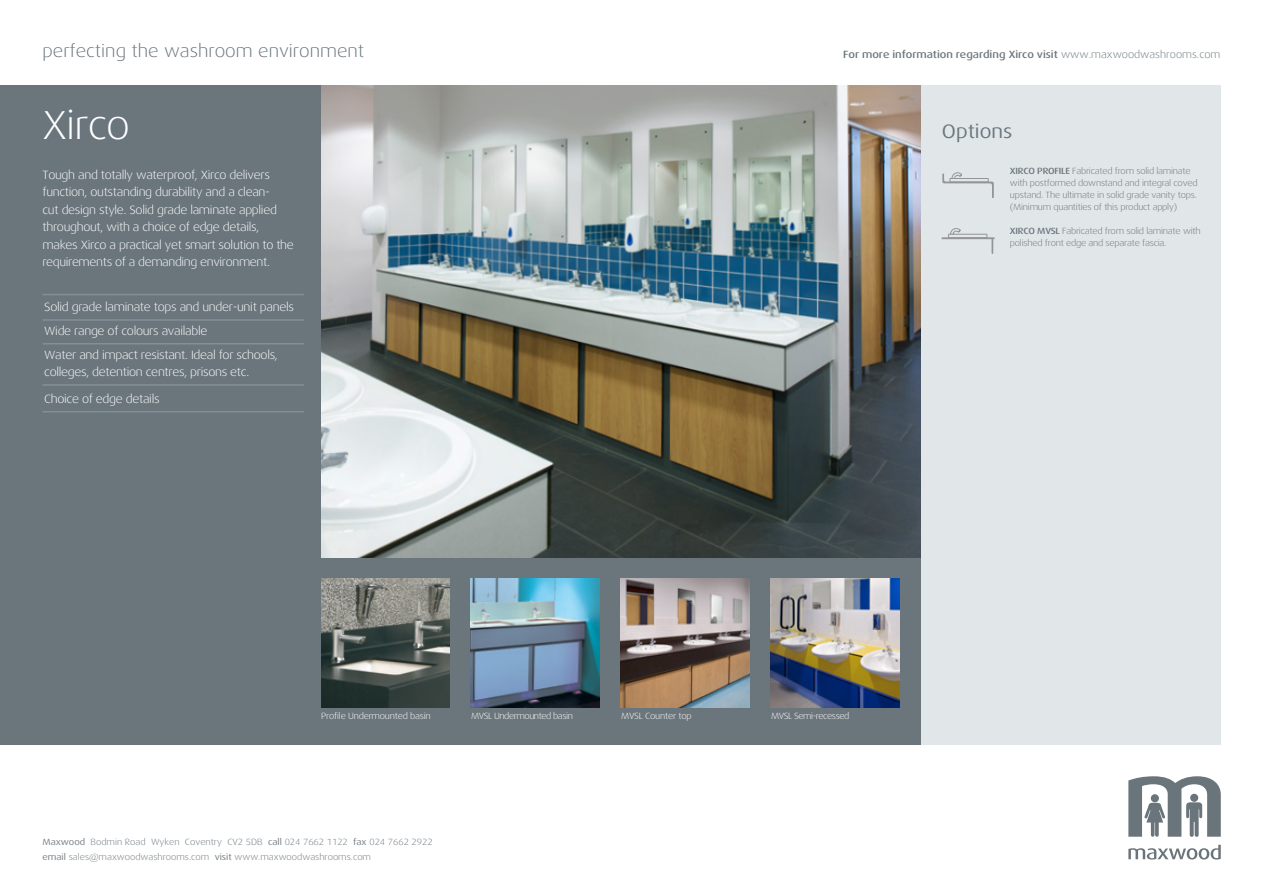
<style>
.page{position:relative;width:1263px;height:893px;background:#fff}
.page>*{position:absolute;margin:0;border:0;box-sizing:border-box;transform-origin:0 0}
.t1{font:300 40.5px "Dax Wide";letter-spacing:-.02em;color:#fff}
.t2{font:19.5px "Dax Wide";color:#6a757c}
.t3{font:300 18px "Dax Wide";color:#6a757c}
.t4{font:300 12px/17.4px "Dax Wide";letter-spacing:-.025em;color:#fff}
.t5{font:500 10.5px "Dax Wide";color:#6a757c}
.t6{font:300 9px/12px "Dax Wide";letter-spacing:-.025em;color:#6a757c}
.t7{font:300 9px/15px "Dax Wide";color:#6a757c}
.t8{font:300 9px "Dax Wide";letter-spacing:-.025em;color:#fff}
.t9{font:300 9px "Dax Wide";letter-spacing:-.05em;color:#fff}
.s1{font-weight:300}
.s2{font-weight:500}
.s3{font-weight:400}
</style>
<div class="page">
<div style="left:0;top:85px;width:921px;height:659px;background:#6a757c"></div>
<hr style="left:43px;top:294px;width:261px;height:1px;background:#838e95">
<hr style="left:43px;top:319px;width:261px;height:2px;background:#838e95">
<hr style="left:43px;top:343px;width:261px;height:1px;background:#838e95">
<hr style="left:43px;top:384px;width:261px;height:2px;background:#838e95">
<hr style="left:43px;top:411px;width:261px;height:1px;background:#838e95">
<img style="left:321px;top:579px;width:129px;height:128px">
<img style="left:471px;top:579px;width:129px;height:128px">
<svg style="left:1128px;top:776px;width:92px;height:61px"></svg>
<svg style="left:1128px;top:845px;width:92px;height:14px"></svg>
<div style="left:921px;top:85px;width:299px;height:659px;background:#e1e6e9"></div>
<img style="left:321px;top:85px;width:600px;height:472px">
<svg style="left:942px;top:173px;width:52px;height:25px"></svg>
<svg style="left:942px;top:228px;width:53px;height:26px"></svg>
<img style="left:621px;top:579px;width:128px;height:128px">
<img style="left:771px;top:579px;width:128px;height:128px">
<h3 class="t3" style="left:43px;top:41px;width:323px">perfecting the washroom environment</h3>
<p class="t5" style="left:843px;top:49px;width:379px">For more information regarding Xirco visit <span class="s1">www.maxwoodwashrooms.com</span></p>
<h1 class="t1" style="left:43px;top:103px;width:89px">Xirco</h1>
<p class="t4" style="left:43px;top:166px;width:253px">Tough and totally waterproof, Xirco delivers function, outstanding durability and a clean-<br>cut design style. Solid grade laminate applied throughout, with a choice of edge details, makes Xirco a practical yet smart solution to the requirements of a demanding environment.</p>
<p class="t4" style="left:44px;top:295px;width:251px;line-height:23.9px">Solid grade laminate tops and under-unit panels<br>Wide range of colours available<br>Water and impact resistant. Ideal for schools,</p>
<p class="t4" style="left:44px;top:363px;width:206px">colleges, detention centres, prisons etc.</p>
<p class="t4" style="left:44px;top:390px;width:117px">Choice of edge details</p>
<h2 class="t2" style="left:942px;top:120px;width:72px">Options</h2>
<p class="t6" style="left:1010px;top:165px;width:189px"><span class="s2">XIRCO PROFILE</span> Fabricated from solid laminate with postformed downstand and integral coved upstand. The ultimate in solid grade vanity tops. (Minimum quantities of this product apply)</p>
<p class="t6" style="left:1010px;top:225px;width:192px"><span class="s2">XIRCO MVSL</span> Fabricated from solid laminate with polished front edge and separate fascia.</p>
<p class="t8" style="left:321px;top:711px;width:111px">Profile Undermounted basin</p>
<p class="t9" style="left:471px;top:711px;width:103px">MVSL Undermounted basin</p>
<p class="t7" style="left:43px;top:834px;width:392px"><span class="s3">Maxwood</span> Bodmin Road Wyken Coventry CV2 5DB <span class="s3">call</span> 024 7662 1122 <span class="s3">fax</span> 024 7662 2922 <span class="s3">email</span> sales@maxwoodwashrooms.com <span class="s3">visit</span> www.maxwoodwashrooms.com</p>
<p class="t8" style="left:621px;top:711px;width:72px">MVSL Counter top</p>
<p class="t9" style="left:771px;top:711px;width:80px">MVSL Semi-recessed</p>
</div>
